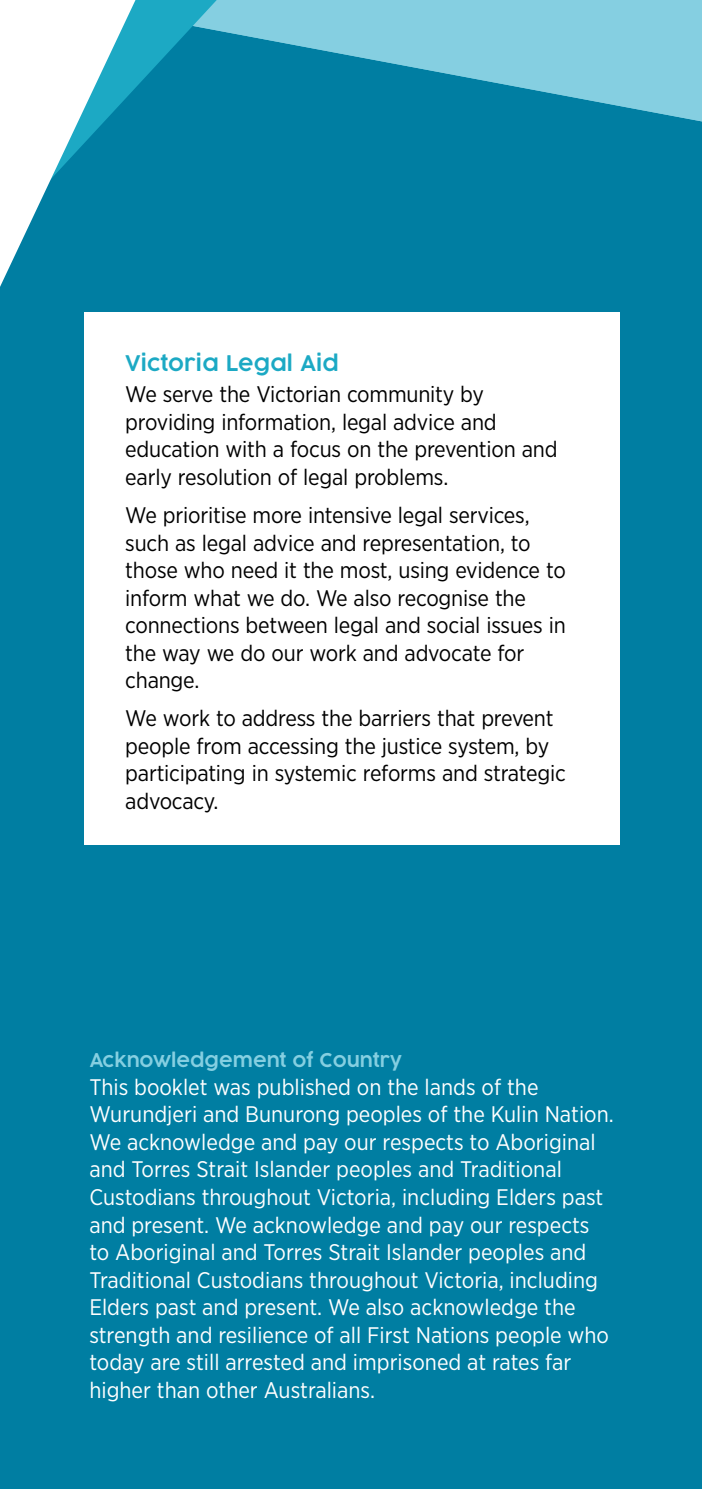
<style>
.page{position:relative;width:702px;height:1489px;background:#fff}
.page>*{position:absolute;margin:0;border:0;box-sizing:border-box;transform-origin:0 0}
.t1{font:22.5px/27.5px "Gotham Narrow";color:#fff}
.t2{font:22.5px/27.5px "Gotham Narrow";letter-spacing:-.01em;color:#000}
.t3{font:300 21.25px "Cocogoose Pro";color:#1ca9c4}
.t4{font:300 18.75px "Cocogoose Pro";color:#85cfe1}
</style>
<div class="page">
<div style="left:0;top:0;width:702px;height:1488px;background:#007ea2"></div>
<svg style="left:217px;top:0;width:485px;height:121px;fill:#85cfe1"></svg>
<svg style="left:0;top:0;width:217px;height:287px"></svg>
<div style="left:84px;top:312px;width:535px;height:532px;background:#fff"></div>
<p class="t3" style="left:125px;top:349px;width:215px">Victoria Legal Aid</p>
<p class="t2" style="left:125px;top:380px;width:433px">We serve the Victorian community by providing information, legal advice and education with a focus on the prevention and early resolution of legal problems.</p>
<p class="t2" style="left:125px;top:501px;width:442px">We prioritise more intensive legal services, such as legal advice and representation, to those who need it the most, using evidence to inform what we do. We also recognise the connections between legal and social issues in the way we do our work and advocate for change.</p>
<p class="t2" style="left:125px;top:704px;width:442px">We work to address the barriers that prevent people from accessing the justice system, by participating in systemic reforms and strategic advocacy.</p>
<p class="t4" style="left:89px;top:1047px;width:314px">Acknowledgement of Country</p>
<p class="t1" style="left:89px;top:1072px;width:526px">This booklet was published on the lands of the Wurundjeri and Bunurong peoples of the Kulin Nation.<br>We acknowledge and pay our respects to Aboriginal and Torres Strait Islander peoples and Traditional Custodians throughout Victoria, including Elders past and present. We acknowledge and pay our respects to Aboriginal and Torres Strait Islander peoples and Traditional Custodians throughout Victoria, including Elders past and present. We also acknowledge the strength and resilience of all First Nations people who today are still arrested and imprisoned at rates far higher than other Australians.</p>
</div>
